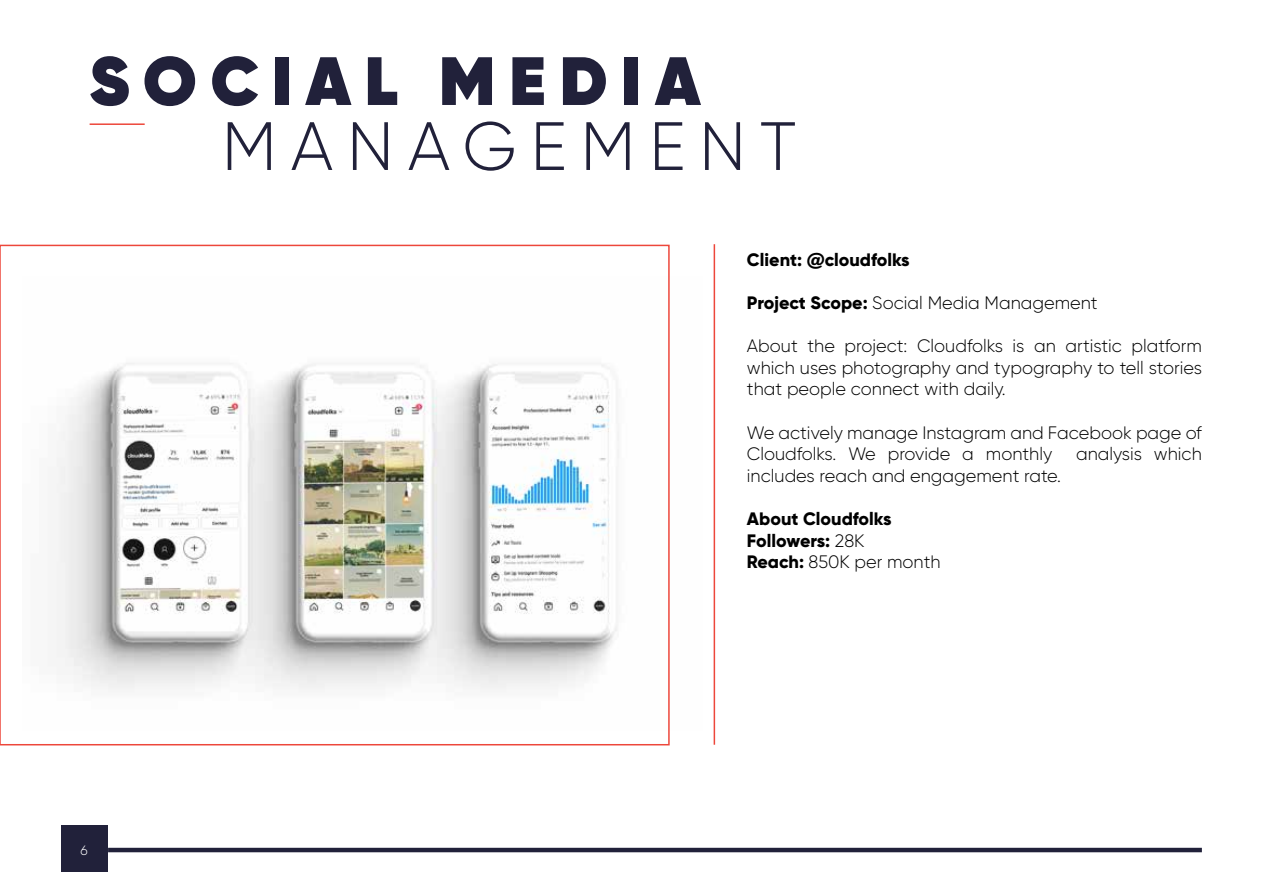
<style>
.page{position:relative;width:1263px;height:893px;background:#fff}
.page>*{position:absolute;margin:0;border:0;box-sizing:border-box;transform-origin:0 0}
.t1{font:800 68.25px "Gilroy";letter-spacing:.2em;color:#21213a}
.t2{font:300 68.25px "Gilroy";letter-spacing:.2em;color:#21213a}
.t3{font:300 18px/21.6px "Gilroy";color:#000;text-align:justify}
.t4{font:800 18px/21.6px "Gilroy";color:#000}
.t5{font:300 13.5px "Gilroy";color:#fff}
.s1{font-family:"Futura BT";font-weight:900}
.s2{font-weight:800}
.s3{font-weight:300}
</style>
<div class="page">
<img style="left:56px;top:363px;width:563px;height:327px">
<hr style="left:90px;top:123px;width:55px;height:2px;background:#ed473b">
<hr style="left:108px;top:848px;width:1094px;height:4px;background:#21213a">
<div style="left:61px;top:825px;width:47px;height:47px;background:#21213a"></div>
<div style="left:0;top:245px;width:670px;height:500px;border:2px solid #ed473b"></div>
<hr style="left:714px;top:244px;width:1px;height:501px;background:#ed473b">
<h1 class="t1" style="left:90px;top:37px;width:612px">SOCIAL MEDIA</h1>
<h1 class="t2" style="left:222px;top:104px;width:576px">MANAGEMENT</h1>
<p class="t4" style="left:747px;top:249px;width:164px">Client: <span class="s1">@</span>cloudfolks</p>
<p class="t3" style="left:747px;top:292px;width:352px"><span class="s2">Project Scope:</span> Social Media Management</p>
<p class="t3" style="left:747px;top:335px;width:456px">About the project: Cloudfolks is an artistic platform which uses photography and typography to tell stories that people connect with daily.</p>
<p class="t3" style="left:747px;top:421px;width:456px">We actively manage Instagram and Facebook page of<br>Cloudfolks. We provide a monthly</p>
<p class="t3" style="left:1076px;top:443px;width:127px">analysis which</p>
<p class="t5" style="left:81px;top:842px;width:9px">6</p>
<p class="t3" style="left:747px;top:465px;width:316px">includes reach and engagement rate.</p>
<p class="t4" style="left:747px;top:508px;width:195px">About Cloudfolks<br>Followers: <span class="s3">28K<br></span>Reach: <span class="s3">850K per month</span></p>
</div>
